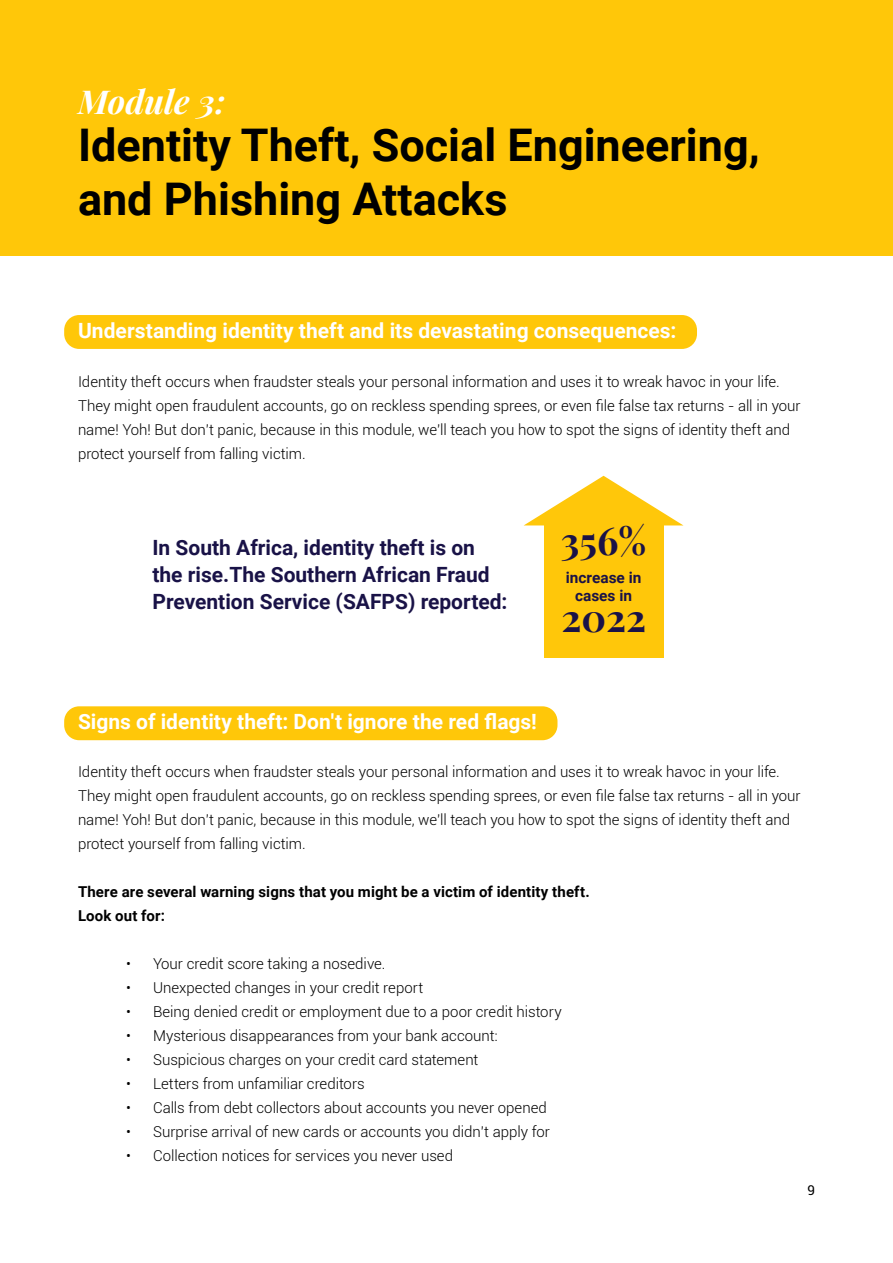
<style>
.page{position:relative;width:893px;height:1263px;background:#fff}
.page>*{position:absolute;margin:0;border:0;box-sizing:border-box;transform-origin:0 0}
.t1{font:700 45px/54px "Roboto";color:#000}
.t2{font:700 38.25px/77.1px "Playfair Display";color:#1a1247}
.t3{font:italic 700 33px "Playfair Display";color:#fff}
.t4{font:700 21px "Roboto";color:#fff}
.t5{font:700 21px/27px "Roboto";color:#191247}
.t6{font:700 15.45px/18px "Roboto";color:#1a1247;text-align:center}
.t7{font:300 15px/24px "Roboto";color:#000}
.t8{font:700 15px/24px "Roboto";letter-spacing:.01em;color:#000}
.t9{font:13.5px "Roboto";color:#000}
</style>
<div class="page">
<div style="left:64px;top:315px;width:633px;height:34px;background:#ffc709;border-radius:15px"></div>
<div style="left:64px;top:706px;width:493px;height:34px;background:#ffc709;border-radius:15px"></div>
<div style="left:0;top:0;width:893px;height:255px;background:#ffc709"></div>
<div style="left:544px;top:515px;width:119px;height:143px;background:#ffc70a"></div>
<svg style="left:524px;top:476px;width:159px;height:49px"></svg>
<h3 class="t3" style="left:78px;top:75px;width:149px">Module 3:</h3>
<h1 class="t1" style="left:78px;top:117px;width:683px">Identity Theft, Social Engineering, and Phishing Attacks</h1>
<h3 class="t4" style="left:78px;top:316px;width:600px">Understanding identity theft and its devastating consequences:</h3>
<p class="t7" style="left:78px;top:369px;width:724px">Identity theft occurs when fraudster steals your personal information and uses it to wreak havoc in your life.<br>They might open fraudulent accounts, go on reckless spending sprees, or even file false tax returns - all in your name! Yoh! But don't panic, because in this module, we'll teach you how to spot the signs of identity theft and protect yourself from falling victim.</p>
<h3 class="t5" style="left:152px;top:533px;width:357px">In South Africa, identity theft is on the rise.The Southern African Fraud<br>Prevention Service (SAFPS) reported:</h3>
<h2 class="t2" style="left:561px;top:499px;width:87px">356%<br>2022</h2>
<p class="t6" style="left:566px;top:568px;width:77px">increase in cases in</p>
<h3 class="t4" style="left:78px;top:707px;width:460px">Signs of identity theft: Don't ignore the red flags!</h3>
<p class="t7" style="left:78px;top:759px;width:724px">Identity theft occurs when fraudster steals your personal information and uses it to wreak havoc in your life.<br>They might open fraudulent accounts, go on reckless spending sprees, or even file false tax returns - all in your name! Yoh! But don't panic, because in this module, we'll teach you how to spot the signs of identity theft and protect yourself from falling victim.</p>
<p class="t8" style="left:78px;top:879px;width:513px">There are several warning signs that you might be a victim of identity theft.<br>Look out for:</p>
<p class="t7" style="left:126px;top:951px;width:261px">• Your credit score taking a nosedive.</p>
<p class="t7" style="left:126px;top:975px;width:299px">• Unexpected changes in your credit report</p>
<p class="t7" style="left:126px;top:999px;width:437px">• Being denied credit or employment due to a poor credit history</p>
<p class="t7" style="left:126px;top:1023px;width:373px">• Mysterious disappearances from your bank account:</p>
<p class="t7" style="left:126px;top:1047px;width:354px">• Suspicious charges on your credit card statement</p>
<p class="t7" style="left:126px;top:1071px;width:240px">• Letters from unfamiliar creditors</p>
<p class="t7" style="left:126px;top:1095px;width:422px">• Calls from debt collectors about accounts you never opened</p>
<p class="t7" style="left:126px;top:1119px;width:425px">• Surprise arrival of new cards or accounts you didn't apply for</p>
<p class="t7" style="left:126px;top:1143px;width:329px">• Collection notices for services you never used</p>
<p class="t9" style="left:807px;top:1181px;width:9px">9</p>
</div>
